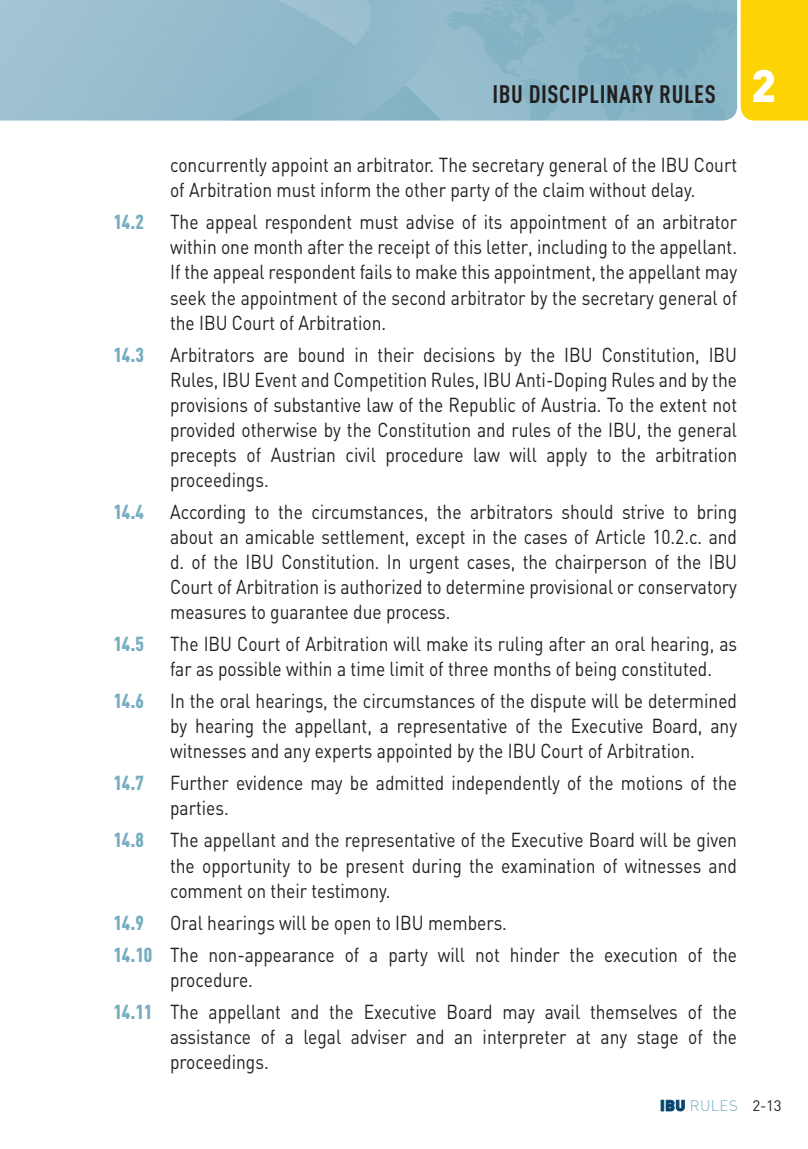
<style>
.page{position:relative;width:808px;height:1149px;background:#fff}
.page>*{position:absolute;margin:0;border:0;box-sizing:border-box;transform-origin:0 0}
.t1{font:700 25px "DIN Cond";letter-spacing:.025em;color:#231f20}
.t2{font:20px/25px "DIN";color:#231f20;scale:.87 1}
.t3{font:900 20px "DIN Cond";color:#77adc0}
.t4{font:300 15px "DIN";letter-spacing:.025em;color:#77adc0}
.s1{font-family:"DIN";font-weight:900;font-size:45px;color:#fff}
.s2{font-family:"DIN Cond";font-weight:900;color:#77adc0}
.s3{font-weight:900;color:#004274}
.s4{font-weight:400;color:#231f20}
</style>
<div class="page">
<div style="left:741px;top:0;width:67px;height:120px;background:#fed304"></div>
<svg style="left:661px;top:1099px;width:24px;height:11px"></svg>
<p class="t1" style="left:492px;top:79px;width:285px">IBU DISCIPLINARY RULES <span class="s1">2</span></p>
<p class="t2" style="left:170px;top:152px;width:653px">concurrently appoint an arbitrator. The secretary general of the IBU Court of Arbitration must inform the other party of the claim without delay.</p>
<p class="t3" style="left:113px;top:210px;width:32px">14.2</p>
<p class="t2" style="left:170px;top:209px;width:653px;text-align:justify">The appeal respondent must advise of its appointment of an arbitrator within one month after the receipt of this letter, including to the appellant.<br>If the appeal respondent fails to make this appointment, the appellant may seek the appointment of the second arbitrator by the secretary general of the IBU Court of Arbitration.</p>
<p class="t3" style="left:113px;top:342px;width:32px">14.3</p>
<p class="t2" style="left:170px;top:341px;width:653px;text-align:justify">Arbitrators are bound in their decisions by the IBU Constitution, IBU Rules, IBU Event and Competition Rules, IBU Anti-Doping Rules and by the provisions of substantive law of the Republic of Austria. To the extent not provided otherwise by the Constitution and rules of the IBU, the general precepts of Austrian civil procedure law will apply to the arbitration proceedings.</p>
<p class="t3" style="left:113px;top:499px;width:32px">14.4</p>
<p class="t2" style="left:170px;top:498px;width:653px;text-align:justify">According to the circumstances, the arbitrators should strive to bring about an amicable settlement, except in the cases of Article 10.2.c. and d. of the IBU Constitution. In urgent cases, the chairperson of the IBU Court of Arbitration is authorized to determine provisional or conservatory measures to guarantee due process.</p>
<p class="t3" style="left:113px;top:631px;width:32px">14.5</p>
<p class="t2" style="left:170px;top:630px;width:653px">The IBU Court of Arbitration will make its ruling after an oral hearing, as far as possible within a time limit of three months of being constituted.</p>
<p class="t3" style="left:113px;top:688px;width:32px">14.6</p>
<p class="t2" style="left:170px;top:688px;width:653px;text-align:justify">In the oral hearings, the circumstances of the dispute will be determined by hearing the appellant, a representative of the Executive Board, any witnesses and any experts appointed by the IBU Court of Arbitration.</p>
<p class="t3" style="left:113px;top:770px;width:32px">14.7</p>
<p class="t2" style="left:170px;top:770px;width:653px">Further evidence may be admitted independently of the motions of the parties.</p>
<p class="t3" style="left:113px;top:827px;width:32px">14.8</p>
<p class="t2" style="left:170px;top:827px;width:653px;text-align:justify">The appellant and the representative of the Executive Board will be given the opportunity to be present during the examination of witnesses and comment on their testimony.</p>
<p class="t3" style="left:113px;top:909px;width:32px">14.9</p>
<p class="t2" style="left:113px;top:905px;width:718px;line-height:32px;text-indent:57px">Oral hearings will be open to IBU members.<br><span class="s2">14.10</span> The non-appearance of a party will not hinder the execution of the</p>
<p class="t2" style="left:113px;top:962px;width:718px;line-height:32px;text-indent:57px">procedure.<br><span class="s2">14.11</span> The appellant and the Executive Board may avail themselves of the</p>
<p class="t2" style="left:170px;top:1023px;width:653px">assistance of a legal adviser and an interpreter at any stage of the proceedings.</p>
<p class="t4" style="left:660px;top:1095px;width:123px"><span class="s3">IBU</span> RULES <span class="s4">2-13</span></p>
</div>
